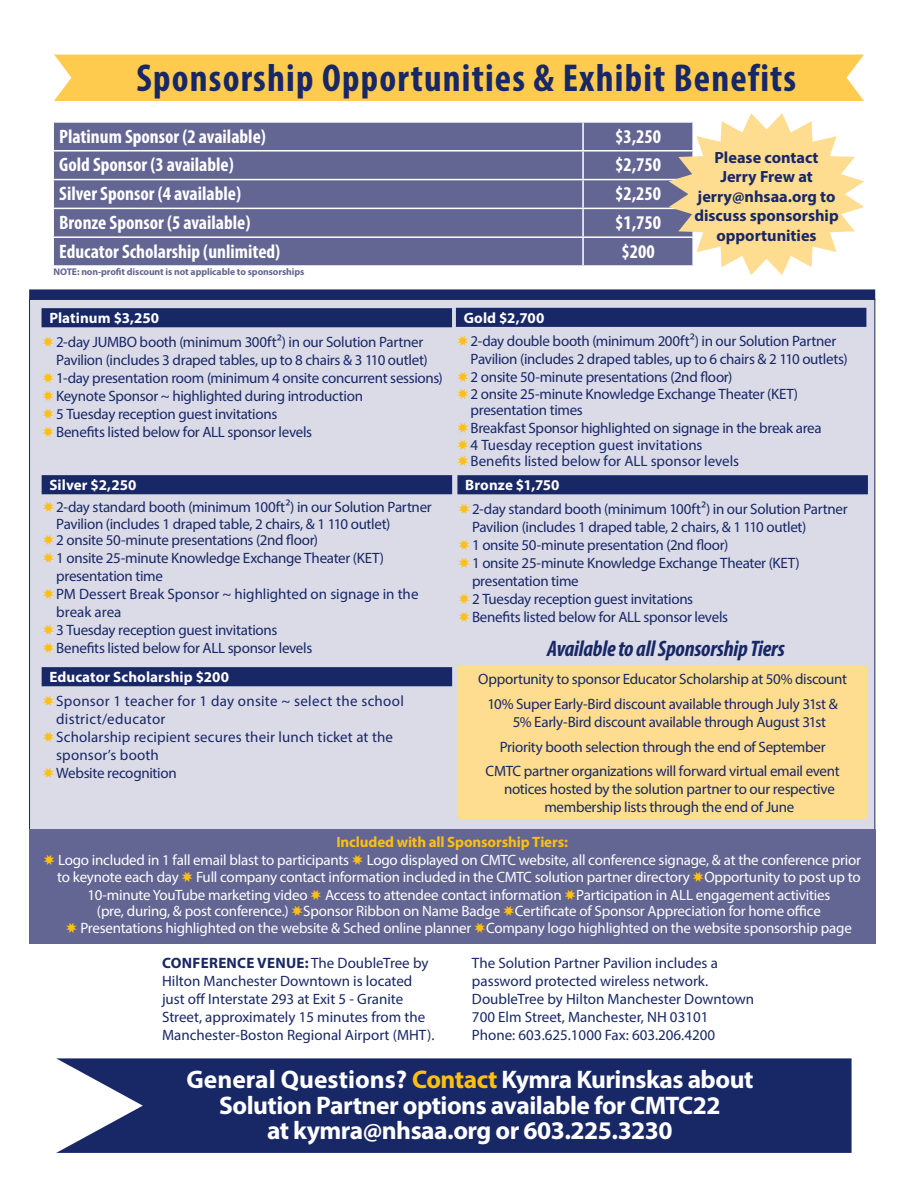
<style>
.page{position:relative;width:918px;height:1188px;background:#fff}
.page>*{position:absolute;margin:0;border:0;box-sizing:border-box;transform-origin:0 0}
.t1{font:700 condensed 39px "Myriad Pro";letter-spacing:.03em;color:#182867}
.t2{font:700 25.5px "Myriad Pro";letter-spacing:-.02em;color:#fff}
.bluebgwhite_tesxt{font:italic 700 condensed 22.5px "Myriad Pro";letter-spacing:-.01em;color:#182867}
.t3{font:700 condensed 19.5px "Myriad Pro";color:#fff}
.t4{font:700 16.2px/19.5px "Myriad Pro";color:#182867;text-align:center}
.List_Paragraph{font:15px/18px "Myriad Pro";letter-spacing:-.02em;color:#182867}
.t5{font:15px/16.5px "Myriad Pro";letter-spacing:-.015em;color:#fff}
.List_Paragraph-2{font:15px/18px "Myriad Pro";color:#182867}
.bluebgwhite_tesxt-2{font:700 15px "Myriad Pro";letter-spacing:.005em;color:#fff}
.List_Paragraph-3{font:15px/18px "Myriad Pro";letter-spacing:.01em;color:#182867}
.List_Paragraph-4{font:15px/18px "Myriad Pro";letter-spacing:.02em;color:#182867}
.t6{font:700 15px "Myriad Pro";letter-spacing:-.01em;color:#fdc011}
.bluebgwhite_tesxt-3{font:700 9.75px "Myriad Pro";letter-spacing:-.01em;color:#636593}
.s1{font-weight:700}
.s2{color:#fdc011}
</style>
<div class="page">
<div style="left:54px;top:55px;width:810px;height:46px;background:#fecb4e"></div>
<div style="left:54px;top:123px;width:615px;height:142px;background:#636593"></div>
<hr style="left:582px;top:123px;width:2px;height:27px;background:#fff">
<hr style="left:582px;top:152px;width:2px;height:27px;background:#fff">
<hr style="left:582px;top:180px;width:2px;height:28px;background:#fff">
<hr style="left:582px;top:209px;width:2px;height:27px;background:#fff">
<hr style="left:582px;top:238px;width:2px;height:27px;background:#fff">
<hr style="left:52px;top:150px;width:531px;height:2px;background:#fff">
<hr style="left:583px;top:150px;width:111px;height:2px;background:#fff">
<hr style="left:52px;top:179px;width:531px;height:1px;background:#fff">
<hr style="left:583px;top:179px;width:111px;height:1px;background:#fff">
<hr style="left:52px;top:208px;width:531px;height:1px;background:#fff">
<hr style="left:583px;top:208px;width:111px;height:1px;background:#fff">
<hr style="left:52px;top:236px;width:531px;height:2px;background:#fff">
<hr style="left:583px;top:236px;width:111px;height:2px;background:#fff">
<div style="left:29px;top:299px;width:846px;height:604px;background:#dbdbe7;border:1px solid #182867"></div>
<div style="left:29px;top:289px;width:846px;height:11px;background:#182867"></div>
<svg style="left:56px;top:1058px;width:796px;height:95px;background:#253470"></svg>
<svg style="left:669px;top:113px;width:195px;height:162px"></svg>
<div style="left:456px;top:308px;width:410px;height:19px;background:#182867;border:2px solid #182867"></div>
<div style="left:42px;top:475px;width:410px;height:19px;background:#182867;border:2px solid #182867"></div>
<div style="left:457px;top:475px;width:411px;height:19px;background:#182867;border:2px solid #182867"></div>
<div style="left:42px;top:667px;width:410px;height:19px;background:#182867;border:2px solid #182867"></div>
<div style="left:42px;top:308px;width:410px;height:19px;background:#182867;border:2px solid #182867"></div>
<div style="left:29px;top:829px;width:846px;height:115px;background:#636593"></div>
<div style="left:459px;top:666px;width:408px;height:153px;background:#fedc90"></div>
<p class="t1" style="left:136px;top:54px;width:661px">Sponsorship Opportunities &amp; Exhibit Benefits</p>
<p class="t3" style="left:59px;top:124px;width:208px">Platinum Sponsor (2 available)</p>
<p class="t3" style="left:615px;top:124px;width:48px">$3,250</p>
<p class="t3" style="left:59px;top:153px;width:176px">Gold Sponsor (3 available)</p>
<p class="t3" style="left:615px;top:153px;width:48px">$2,750</p>
<p class="t3" style="left:59px;top:182px;width:183px">Silver Sponsor (4 available)</p>
<p class="t3" style="left:615px;top:182px;width:48px">$2,250</p>
<p class="t3" style="left:59px;top:210px;width:193px">Bronze Sponsor (5 available)</p>
<p class="t3" style="left:615px;top:210px;width:48px">$1,750</p>
<p class="t3" style="left:59px;top:239px;width:223px">Educator Scholarship (unlimited)</p>
<p class="t3" style="left:621px;top:239px;width:35px">$200</p>
<p class="bluebgwhite_tesxt-3" style="left:53px;top:265px;width:252px">NOTE: non-profit discount is not applicable to sponsorships</p>
<p class="t4" style="left:715px;top:147px;width:106px">Please contact</p>
<p class="t4" style="left:720px;top:167px;width:94px">Jerry Frew at</p>
<p class="t4" style="left:694px;top:186px;width:146px">jerry@nhsaa.org to discuss sponsorship opportunities</p>
<p class="bluebgwhite_tesxt-2" style="left:49px;top:309px;width:111px">Platinum $3,250</p>
<p class="List_Paragraph" style="left:56px;top:332px;width:373px">2-day JUMBO booth (minimum 300ft2) in our Solution Partner<br>Pavilion (includes 3 draped tables, up to 8 chairs &amp; 3 110 outlet)</p>
<p class="List_Paragraph" style="left:56px;top:368px;width:388px">1-day presentation room (minimum 4 onsite concurrent sessions)</p>
<p class="List_Paragraph" style="left:56px;top:386px;width:308px">Keynote Sponsor ~ highlighted during introduction</p>
<p class="List_Paragraph" style="left:56px;top:404px;width:223px">5 Tuesday reception guest invitations</p>
<p class="List_Paragraph" style="left:56px;top:422px;width:258px">Benefits listed below for ALL sponsor levels</p>
<p class="bluebgwhite_tesxt-2" style="left:50px;top:476px;width:88px">Silver $2,250</p>
<p class="List_Paragraph" style="left:56px;top:499px;width:377px;line-height:16.5px">2-day standard booth (minimum 100ft2) in our Solution Partner<br>Pavilion (includes 1 draped table, 2 chairs, &amp; 1 110 outlet)</p>
<p class="List_Paragraph" style="left:56px;top:531px;width:263px">2 onsite 50-minute presentations (2nd floor)</p>
<p class="List_Paragraph" style="left:56px;top:549px;width:329px">1 onsite 25-minute Knowledge Exchange Theater (KET) presentation time</p>
<p class="List_Paragraph-2" style="left:56px;top:585px;width:364px">PM Dessert Break Sponsor ~ highlighted on signage in the break area</p>
<p class="List_Paragraph" style="left:56px;top:621px;width:223px">3 Tuesday reception guest invitations</p>
<p class="List_Paragraph" style="left:56px;top:639px;width:258px">Benefits listed below for ALL sponsor levels</p>
<p class="bluebgwhite_tesxt-2" style="left:50px;top:668px;width:181px">Educator Scholarship $200</p>
<p class="List_Paragraph-4" style="left:56px;top:691px;width:349px">Sponsor 1 teacher for 1 day onsite ~ select the school district/educator</p>
<p class="List_Paragraph-3" style="left:56px;top:727px;width:338px">Scholarship recipient secures their lunch ticket at the sponsor’s booth</p>
<p class="List_Paragraph" style="left:56px;top:763px;width:122px">Website recognition</p>
<p class="bluebgwhite_tesxt-2" style="left:464px;top:308px;width:82px">Gold $2,700</p>
<p class="List_Paragraph" style="left:471px;top:332px;width:379px">2-day double booth (minimum 200ft2) in our Solution Partner<br>Pavilion (includes 2 draped tables, up to 6 chairs &amp; 2 110 outlets)</p>
<p class="List_Paragraph" style="left:471px;top:368px;width:263px">2 onsite 50-minute presentations (2nd floor)</p>
<p class="List_Paragraph" style="left:471px;top:385px;width:329px;line-height:16.5px">2 onsite 25-minute Knowledge Exchange Theater (KET) presentation times</p>
<p class="List_Paragraph" style="left:471px;top:419px;width:353px">Breakfast Sponsor highlighted on signage in the break area</p>
<p class="List_Paragraph-2" style="left:471px;top:436px;width:233px">4 Tuesday reception guest invitations</p>
<p class="List_Paragraph-2" style="left:471px;top:452px;width:270px">Benefits listed below for ALL sponsor levels</p>
<p class="bluebgwhite_tesxt-2" style="left:465px;top:476px;width:96px">Bronze $1,750</p>
<p class="List_Paragraph" style="left:472px;top:499px;width:377px">2-day standard booth (minimum 100ft2) in our Solution Partner<br>Pavilion (includes 1 draped table, 2 chairs, &amp; 1 110 outlet)</p>
<p class="List_Paragraph" style="left:472px;top:535px;width:258px">1 onsite 50-minute presentation (2nd floor)</p>
<p class="List_Paragraph" style="left:472px;top:553px;width:329px">1 onsite 25-minute Knowledge Exchange Theater (KET) presentation time</p>
<p class="List_Paragraph" style="left:472px;top:589px;width:223px">2 Tuesday reception guest invitations</p>
<p class="List_Paragraph" style="left:472px;top:607px;width:258px">Benefits listed below for ALL sponsor levels</p>
<p class="bluebgwhite_tesxt" style="left:547px;top:635px;width:239px">Available to all Sponsorship Tiers</p>
<p class="List_Paragraph" style="left:478px;top:670px;width:370px">Opportunity to sponsor Educator Scholarship at 50% discount</p>
<p class="List_Paragraph" style="left:513px;top:695px;width:327px;text-indent:-25px">10% Super Early-Bird discount available through July 31st &amp;<br>5% Early-Bird discount available through August 31st</p>
<p class="List_Paragraph" style="left:500px;top:737px;width:327px">Priority booth selection through the end of September</p>
<p class="List_Paragraph" style="left:486px;top:762px;width:356px">CMTC partner organizations will forward virtual email event</p>
<p class="List_Paragraph" style="left:504px;top:780px;width:332px">notices hosted by the solution partner to our respective</p>
<p class="List_Paragraph" style="left:544px;top:798px;width:252px">membership lists through the end of June</p>
<p class="t6" style="left:336px;top:832px;width:233px">Included with all Sponsorship Tiers:</p>
<p class="t5" style="left:57px;top:852px;width:805px">Logo included in 1 fall email blast to participants Logo displayed on CMTC website, all conference signage, &amp; at the conference prior to keynote each day Full company contact information included in the CMTC solution partner directory Opportunity to post up to</p>
<p class="t5" style="left:87px;top:886px;width:744px">10-minute YouTube marketing video Access to attendee contact information Participation in ALL engagement activities</p>
<p class="t5" style="left:97px;top:903px;width:725px">(pre, during, &amp; post conference.) Sponsor Ribbon on Name Badge Certificate of Sponsor Appreciation for home office</p>
<p class="t5" style="left:80px;top:919px;width:773px">Presentations highlighted on the website &amp; Sched online planner Company logo highlighted on the website sponsorship page</p>
<p class="List_Paragraph-2" style="left:162px;top:954px;width:274px"><span class="s1">CONFERENCE VENUE:</span> The DoubleTree by Hilton Manchester Downtown is located just off Interstate 293 at Exit 5 - Granite Street, approximately 15 minutes from the Manchester-Boston Regional Airport (MHT).</p>
<p class="List_Paragraph-2" style="left:472px;top:954px;width:247px">The Solution Partner Pavilion includes a password protected wireless network.</p>
<p class="List_Paragraph-2" style="left:472px;top:990px;width:284px">DoubleTree by Hilton Manchester Downtown</p>
<p class="List_Paragraph-2" style="left:472px;top:1008px;width:238px">700 Elm Street, Manchester, NH 03101</p>
<p class="List_Paragraph-2" style="left:472px;top:1026px;width:245px">Phone: 603.625.1000 Fax: 603.206.4200</p>
<p class="t2" style="left:186px;top:1063px;width:568px">General Questions? <span class="s2">Contact</span> Kymra Kurinskas about</p>
<p class="t2" style="left:219px;top:1089px;width:503px">Solution Partner options available for CMTC22</p>
<p class="t2" style="left:267px;top:1114px;width:407px">at kymra@nhsaa.org or 603.225.3230</p>
</div>
